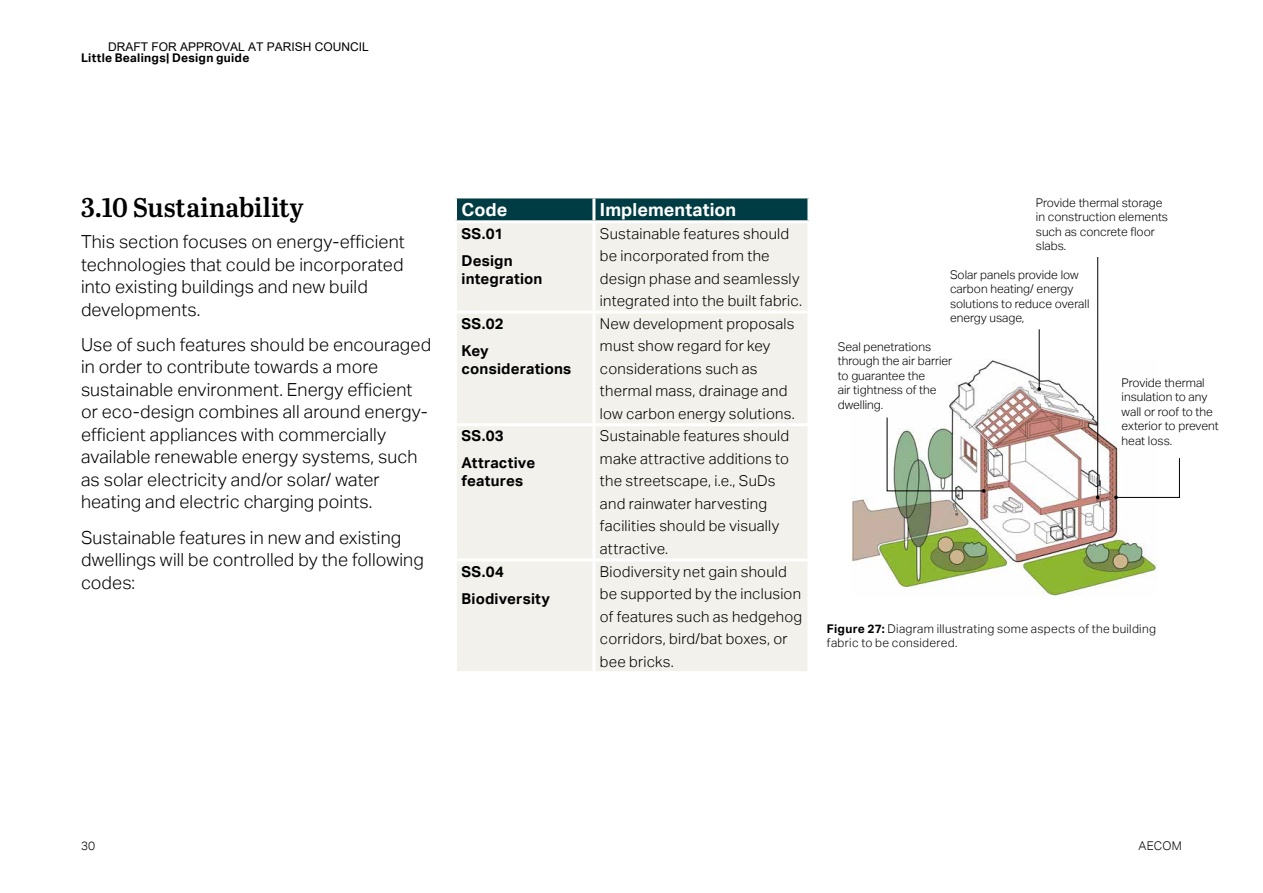
<style>
.page{position:relative;width:1263px;height:893px;background:#fff}
.page>*{position:absolute;margin:0;border:0;box-sizing:border-box;transform-origin:0 0}
.t1{font:27px "Abril Titling Sb";letter-spacing:-.005em;color:#000}
.t2{font:300 18px/22.5px "AECOM Sans";letter-spacing:.005em;color:#000}
.t3{font:700 18px "AECOM Sans";letter-spacing:.005em;color:#fff}
.t4{font:300 15px/22.5px "AECOM Sans";letter-spacing:.015em;color:#000}
.t5{font:700 15px/27px "AECOM Sans";letter-spacing:.015em;color:#000}
.t6{font:300 12px/14.4px "AECOM Sans";color:#000}
.t7{font:300 12px/13.5px "AECOM Sans";letter-spacing:.025em;color:#000}
.t8{font:12px "Arial";color:#000}
.t9{font:700 12px "AECOM Sans";letter-spacing:.02em;color:#000}
.s1{font-weight:700}
</style>
<div class="page">
<div style="left:457px;top:198px;width:350px;height:22px;background:#003c44"></div>
<div style="left:457px;top:223px;width:350px;height:335px;background:#f2f1eb"></div>
<div style="left:457px;top:561px;width:350px;height:110px;background:#f2f1eb"></div>
<hr style="left:592px;top:223px;width:3px;height:88px;background:#fff">
<hr style="left:454px;top:311px;width:140px;height:3px;background:#fff">
<hr style="left:594px;top:311px;width:216px;height:3px;background:#fff">
<hr style="left:592px;top:314px;width:3px;height:109px;background:#fff">
<hr style="left:454px;top:423px;width:140px;height:3px;background:#fff">
<hr style="left:594px;top:423px;width:216px;height:3px;background:#fff">
<hr style="left:592px;top:426px;width:3px;height:132px;background:#fff">
<hr style="left:592px;top:561px;width:3px;height:110px;background:#fff">
<hr style="left:592px;top:198px;width:3px;height:22px;background:#fff">
<img style="left:852px;top:359px;width:305px;height:237px">
<svg style="left:1114px;top:457px;width:66px;height:42px"></svg>
<hr style="left:1097px;top:257px;width:1px;height:240px;background:#000">
<hr style="left:1039px;top:329px;width:1px;height:60px;background:#000">
<svg style="left:1037px;top:387px;width:4px;height:4px"></svg>
<svg style="left:886px;top:417px;width:99px;height:76px"></svg>
<p class="t8" style="left:108px;top:39px;width:262px">DRAFT FOR APPROVAL AT PARISH COUNCIL</p>
<p class="t9" style="left:81px;top:51px;width:170px">Little Bealings| Design guide</p>
<h1 class="t1" style="left:81px;top:187px;width:224px">3.10 Sustainability</h1>
<p class="t2" style="left:81px;top:231px;width:325px">This section focuses on energy-efficient technologies that could be incorporated into existing buildings and new build developments.</p>
<p class="t2" style="left:81px;top:333px;width:352px">Use of such features should be encouraged in order to contribute towards a more sustainable environment. Energy efficient or eco-design combines all around energy&shy;efficient appliances with commercially available renewable energy systems, such as solar electricity and/or solar/ water heating and electric charging points.</p>
<p class="t2" style="left:81px;top:526px;width:344px">Sustainable features in new and existing dwellings will be controlled by the following codes:</p>
<p class="t3" style="left:461px;top:199px;width:47px">Code</p>
<p class="t3" style="left:600px;top:199px;width:138px">Implementation</p>
<p class="t5" style="left:461px;top:220px;width:53px">SS.01<br>Design</p>
<p class="t5" style="left:461px;top:265px;width:82px">integration</p>
<p class="t4" style="left:600px;top:222px;width:204px">Sustainable features should be incorporated from the design phase and seamlessly integrated into the built fabric.</p>
<p class="t5" style="left:461px;top:310px;width:44px">SS.02<br>Key</p>
<p class="t5" style="left:461px;top:355px;width:111px">considerations</p>
<p class="t5" style="left:461px;top:423px;width:75px">SS.03<br>Attractive</p>
<p class="t5" style="left:461px;top:468px;width:63px">features</p>
<p class="t4" style="left:600px;top:312px;width:196px">New development proposals must show regard for key considerations such as thermal mass, drainage and low carbon energy solutions.</p>
<p class="t4" style="left:600px;top:425px;width:191px">Sustainable features should make attractive additions to the streetscape, i.e., SuDs and rainwater harvesting facilities should be visually attractive.</p>
<p class="t5" style="left:461px;top:558px;width:90px">SS.04<br>Biodiversity</p>
<p class="t4" style="left:600px;top:560px;width:204px">Biodiversity net gain should be supported by the inclusion of features such as hedgehog corridors, bird/bat boxes, or bee bricks.</p>
<p class="t6" style="left:1036px;top:196px;width:134px">Provide thermal storage in construction elements such as concrete floor slabs.</p>
<p class="t6" style="left:950px;top:268px;width:141px">Solar panels provide low carbon heating/ energy solutions to reduce overall energy usage,</p>
<p class="t6" style="left:838px;top:340px;width:116px">Seal penetrations through the air barrier to guarantee the<br>air tightness of the dwelling.</p>
<p class="t6" style="left:1121px;top:376px;width:99px">Provide thermal insulation to any wall or roof to the exterior to prevent heat loss.</p>
<p class="t7" style="left:827px;top:623px;width:330px"><span class="s1">Figure 27:</span> Diagram illustrating some aspects of the building fabric to be considered.</p>
<p class="t6" style="left:81px;top:838px;width:16px">30</p>
<p class="t6" style="left:1138px;top:838px;width:45px">AECOM</p>
</div>
